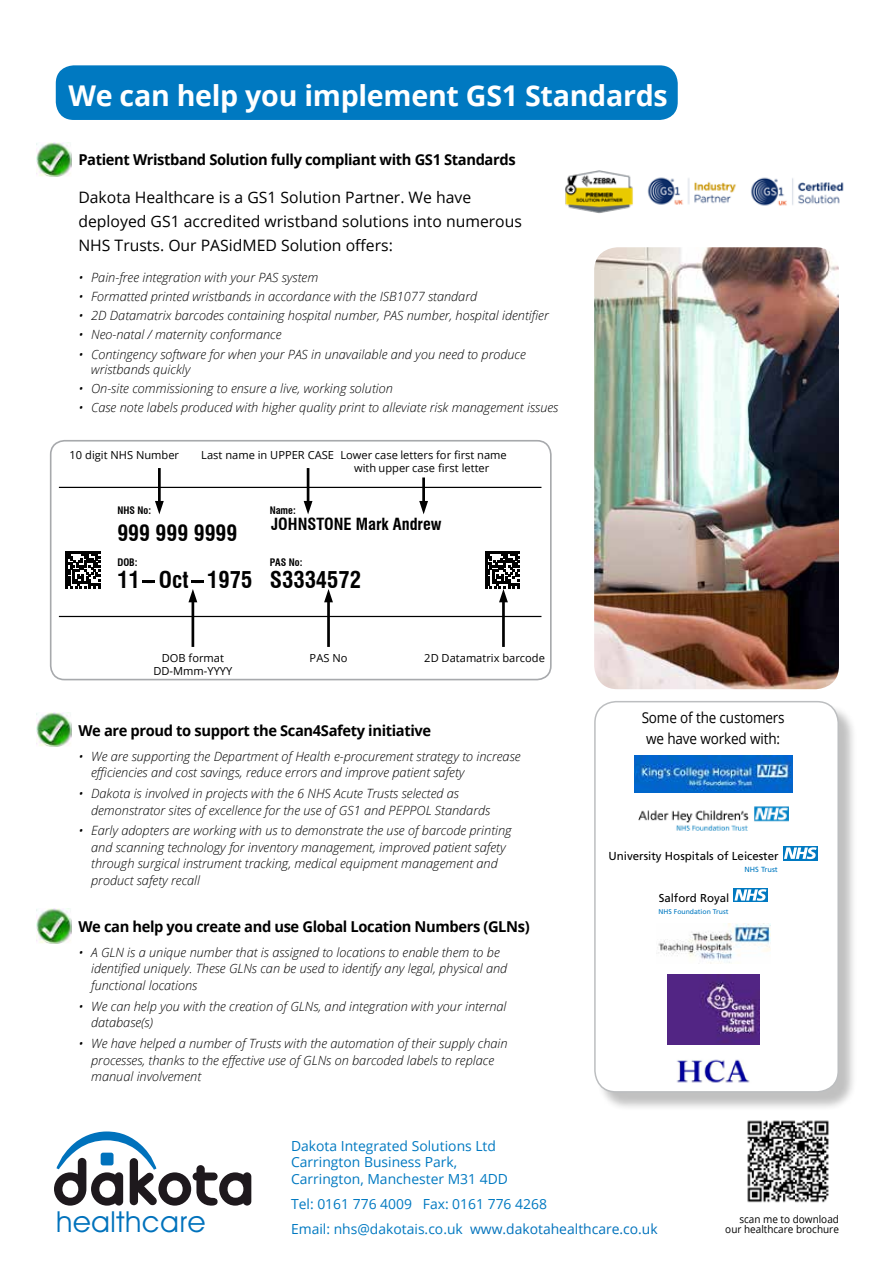
<style>
.page{position:relative;width:893px;height:1263px;background:#fff}
.page>*{position:absolute;margin:0;border:0;box-sizing:border-box;transform-origin:0 0}
.t1{font:29.1px "Avant Guard Regular SWFTE";letter-spacing:.025em;color:#0072bc}
.t2{font:700 28.65px "Open Sans";letter-spacing:-.01em;color:#fff}
.t3{font:700 condensed 22.65px "Swiss 721 BT";color:#010101}
.t4{font:700 condensed 21.75px "Swiss 721 BT";color:#010101}
.t5{font:700 condensed 16.35px "Swiss 721 BT";color:#010101}
.t6{font:15.75px/24px "Open Sans";color:#000}
.t7{font:700 15px "Open Sans";letter-spacing:-.025em;color:#000}
.t8{font:15px/20.5px "Open Sans";letter-spacing:-.01em;color:#000;text-align:center;scale:.9 1}
.t9{font:13.95px/16.5px "Open Sans";color:#0079c1}
.t10{font:13.95px "Open Sans";color:#0072bc}
.t11{font:italic 300 12.75px/16.5px "Open Sans";color:#000}
.t12{font:11.55px "Frutiger";color:#000}
.t13{font:11.4px "Frutiger";color:#000}
.t14{font:11.1px/13.4px "Open Sans";color:#010101;text-align:center}
.t15{font:10.5px/10.5px "Open Sans";color:#000;text-align:right;scale:.95 1}
.t16{font:700 condensed 10.2px "Swiss 721 BT";color:#010101}
.t17{font:7.5px "Frutiger";color:#0079c1}
.t18{font:6.9px "Frutiger";color:#0079c1}
.s1{color:#0079c1}
</style>
<div class="page">
<div style="left:56px;top:65px;width:622px;height:55px;background:#0079c1;border-radius:18px"></div>
<div style="left:50px;top:440px;width:502px;height:240px;border:2px solid #a7a9ac;border-radius:14px"></div>
<svg style="left:142px;top:580px;width:13px;height:3px"></svg>
<svg style="left:191px;top:580px;width:13px;height:3px"></svg>
<svg style="left:66px;top:551px;width:34px;height:37px"></svg>
<svg style="left:188px;top:589px;width:9px;height:58px"></svg>
<svg style="left:324px;top:589px;width:9px;height:58px"></svg>
<svg style="left:485px;top:551px;width:35px;height:96px"></svg>
<svg style="left:419px;top:477px;width:9px;height:37px"></svg>
<svg style="left:304px;top:468px;width:8px;height:46px"></svg>
<svg style="left:155px;top:468px;width:9px;height:46px"></svg>
<hr style="left:59px;top:487px;width:482px;height:1px;background:#000">
<hr style="left:59px;top:616px;width:482px;height:1px;background:#000">
<div style="left:596px;top:703px;width:262px;height:408px;background:#000;opacity:.25"></div>
<div style="left:595px;top:702px;width:243px;height:390px;background:#fff;border-radius:21px"></div>
<div style="left:594px;top:701px;width:245px;height:391px;border:2px solid #bcbec0;border-radius:21px"></div>
<img style="left:667px;top:975px;width:92px;height:69px">
<img style="left:676px;top:1059px;width:74px;height:24px">
<img style="left:634px;top:756px;width:158px;height:36px">
<div style="left:783px;top:846px;width:35px;height:14px;background:#0079c1"></div>
<svg style="left:784px;top:847px;width:33px;height:12px"></svg>
<img style="left:658px;top:923px;width:112px;height:40px">
<svg style="left:733px;top:888px;width:35px;height:14px"></svg>
<svg style="left:734px;top:889px;width:32px;height:12px"></svg>
<img style="left:638px;top:806px;width:150px;height:25px">
<img style="left:565px;top:170px;width:68px;height:44px">
<img style="left:751px;top:177px;width:93px;height:29px">
<img style="left:647px;top:177px;width:89px;height:28px">
<img style="left:37px;top:712px;width:34px;height:35px">
<img style="left:37px;top:908px;width:34px;height:35px">
<img style="left:594px;top:247px;width:245px;height:442px">
<svg style="left:54px;top:1131px;width:197px;height:75px"></svg>
<img style="left:37px;top:142px;width:34px;height:35px">
<img style="left:747px;top:1120px;width:82px;height:83px">
<h2 class="t2" style="left:68px;top:75px;width:601px">We can help you implement GS1 Standards</h2>
<p class="t7" style="left:78px;top:149px;width:439px">Patient Wristband Solution fully compliant with GS1 Standards</p>
<p class="t6" style="left:78px;top:185px;width:445px">Dakota Healthcare is a GS1 Solution Partner. We have deployed GS1 accredited wristband solutions into numerous<br>NHS Trusts. Our PASidMED Solution offers:</p>
<p class="t11" style="left:78px;top:268px;width:241px">• Pain-free integration with your PAS system</p>
<p class="t11" style="left:78px;top:287px;width:400px">• Formatted printed wristbands in accordance with the ISB1077 standard</p>
<p class="t11" style="left:78px;top:307px;width:472px">• 2D Datamatrix barcodes containing hospital number, PAS number, hospital identifier</p>
<p class="t11" style="left:78px;top:326px;width:205px">• Neo-natal / maternity conformance</p>
<p class="t11" style="left:91px;top:346px;width:436px;line-height:15px;text-indent:-13px">• Contingency software for when your PAS in unavailable and you need to produce wristbands quickly</p>
<p class="t11" style="left:78px;top:379px;width:316px">• On-site commissioning to ensure a live, working solution</p>
<p class="t11" style="left:78px;top:399px;width:481px">• Case note labels produced with higher quality print to alleviate risk management issues</p>
<p class="t14" style="left:70px;top:448px;width:111px">10 digit NHS Number</p>
<p class="t16" style="left:117px;top:505px;width:35px">NHS No:</p>
<p class="t14" style="left:354px;top:448px;width:154px;text-align:left;text-indent:-153px">Last name in UPPER CASE Lower case letters for first name with upper case first letter</p>
<p class="t16" style="left:270px;top:505px;width:28px">Name:</p>
<p class="t5" style="left:271px;top:514px;width:172px">JOHNSTONE Mark Andrew</p>
<h3 class="t4" style="left:117px;top:520px;width:121px">999 999 9999</h3>
<h3 class="t3" style="left:118px;top:566px;width:245px">11 - Oct - 1975 S3334572</h3>
<p class="t16" style="left:117px;top:556px;width:22px">DOB:</p>
<p class="t16" style="left:270px;top:556px;width:34px">PAS No:</p>
<p class="t14" style="left:153px;top:651px;width:80px">DOB format<br>DD-Mmm-YYYY</p>
<p class="t14" style="left:310px;top:651px;width:39px">PAS No</p>
<p class="t14" style="left:424px;top:651px;width:122px">2D Datamatrix barcode</p>
<p class="t7" style="left:78px;top:720px;width:354px">We are proud to support the Scan4Safety initiative</p>
<p class="t11" style="left:91px;top:747px;width:431px;text-indent:-13px">• We are supporting the Department of Health e-procurement strategy to increase efficiencies and cost savings, reduce errors and improve patient safety</p>
<p class="t11" style="left:91px;top:785px;width:401px;text-indent:-13px">• Dakota is involved in projects with the 6 NHS Acute Trusts selected as demonstrator sites of excellence for the use of GS1 and PEPPOL Standards</p>
<p class="t11" style="left:91px;top:822px;width:422px;text-indent:-13px">• Early adopters are working with us to demonstrate the use of barcode printing and scanning technology for inventory management, improved patient safety through surgical instrument tracking, medical equipment management and product safety recall</p>
<p class="t7" style="left:78px;top:916px;width:453px">We can help you create and use Global Location Numbers (GLNs)</p>
<p class="t11" style="left:91px;top:944px;width:418px;text-indent:-13px">• A GLN is a unique number that is assigned to locations to enable them to be identified uniquely. These GLNs can be used to identify any legal, physical and functional locations</p>
<p class="t11" style="left:91px;top:997px;width:417px;text-indent:-13px">• We can help you with the creation of GLNs, and integration with your internal database(s)</p>
<p class="t11" style="left:91px;top:1035px;width:418px;text-indent:-13px">• We have helped a number of Trusts with the automation of their supply chain processes, thanks to the effective use of GLNs on barcoded labels to replace manual involvement</p>
<p class="t8" style="left:642px;top:707px;width:160px">Some of the customers we have worked with:</p>
<p class="t12" style="left:608px;top:849px;width:172px">University Hospitals of Leicester</p>
<p class="t17" style="left:744px;top:865px;width:35px">NHS Trust</p>
<p class="t13" style="left:659px;top:891px;width:72px">Salford Royal</p>
<p class="t18" style="left:659px;top:907px;width:71px">NHS Foundation Trust</p>
<h1 class="t1" style="left:56px;top:1204px;width:151px">healthcare</h1>
<p class="t9" style="left:291px;top:1137px;width:218px">Dakota Integrated Solutions Ltd<br>Carrington Business Park,<br>Carrington, Manchester M31 4DD</p>
<p class="t9" style="left:291px;top:1195px;width:257px">Tel: 0161 776 4009 Fax: 0161 776 4268</p>
<p class="t10" style="left:291px;top:1220px;width:368px"><span class="s1">Email: nhs@dakotais.co.uk</span> www.dakotahealthcare.co.uk</p>
<p class="t15" style="left:725px;top:1213px;width:121px">scan me to download our healthcare brochure</p>
</div>
